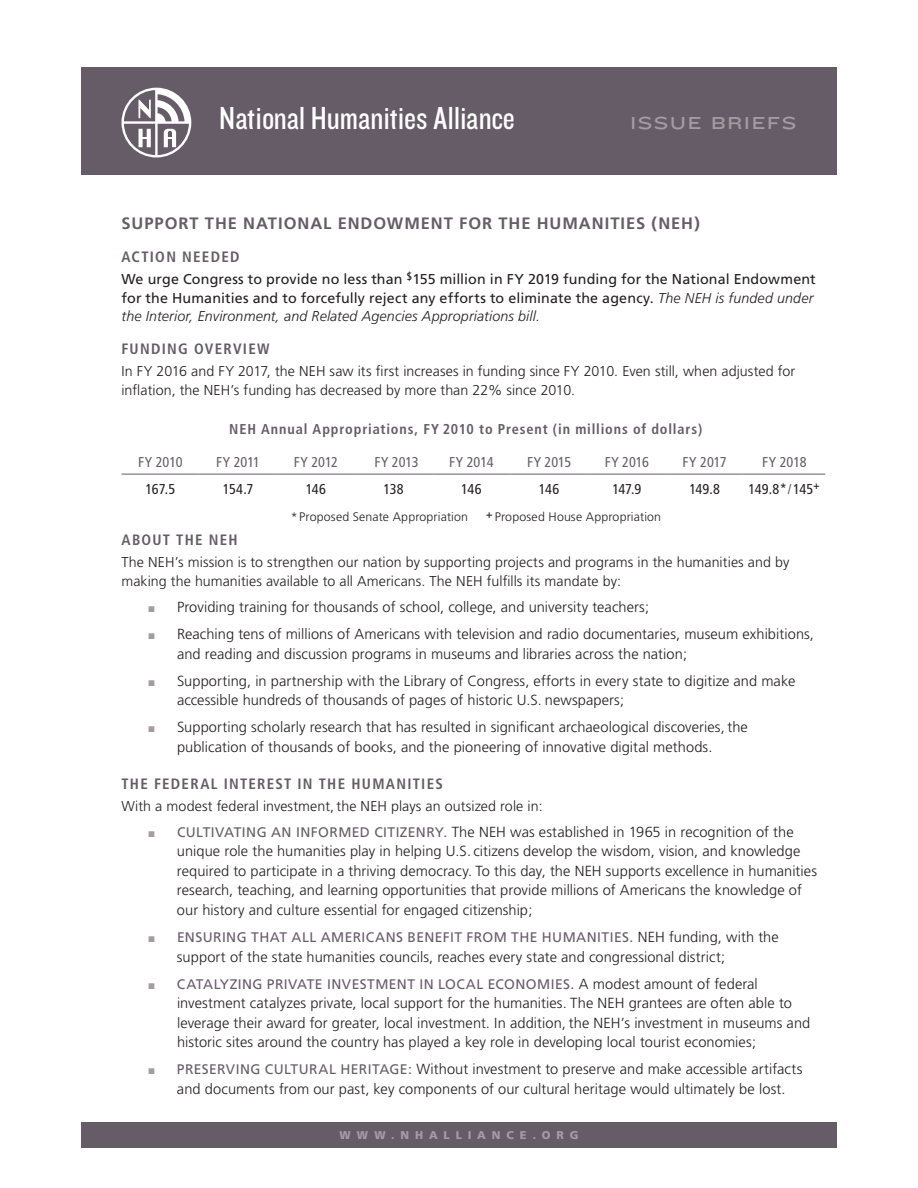
<style>
.page{position:relative;width:918px;height:1188px;background:#fff}
.page>*{position:absolute;margin:0;border:0;box-sizing:border-box;transform-origin:0 0}
.t1{font:33.15px "Knockout HTF29 Junior Liteweight";letter-spacing:.005em;color:#fff}
.t2{font:18px "Knockout HTF34 Junior Sumo";letter-spacing:.095em;color:#a49ba3}
.t3{font:700 16.5px "Frutiger";letter-spacing:.055em;color:#665c68}
.t4{font:700 condensed 15px "Frutiger";letter-spacing:.085em;color:#665c68}
.t5{font:300 14.7px/19.5px "Frutiger";letter-spacing:.005em;color:#231f20}
.t6{font:300 14.25px/18.8px "Frutiger";letter-spacing:.005em;color:#231f20}
.t7{font:14.25px/18.8px "Frutiger";letter-spacing:.01em;color:#231f20}
.t8{font:700 condensed 14.25px "Frutiger";letter-spacing:.06em;color:#665c68}
.t9{font:condensed 14.25px "Frutiger";color:#665c68}
.t10{font:condensed 14.25px "Frutiger";letter-spacing:-.025em;color:#231f20}
.t11{font:13.8px "Frutiger";letter-spacing:.03em;color:#665c68}
.t12{font:300 12.3px "Frutiger";letter-spacing:.015em;color:#231f20}
.t13{font:900 11.25px "Frutiger";letter-spacing:.52em;color:#a49ba3}
.s1{font-weight:300;font-style:italic}
.s2{color:#665c68}
.s3{color:#a49ba3}
.s4{font-weight:400;font-size:13.8px;color:#665c68}
.s5{font-weight:300;font-size:14.7px;color:#231f20}
</style>
<div class="page">
<div style="left:81px;top:68px;width:756px;height:108px;background:#665c68"></div>
<div style="left:81px;top:1122px;width:756px;height:26px;background:#665c68"></div>
<svg style="left:122px;top:88px;width:69px;height:69px"></svg>
<hr style="left:122px;top:474px;width:77px;height:1px;background:#665c68">
<hr style="left:199px;top:474px;width:78px;height:1px;background:#665c68">
<hr style="left:277px;top:474px;width:78px;height:1px;background:#665c68">
<hr style="left:355px;top:474px;width:78px;height:1px;background:#665c68">
<hr style="left:433px;top:474px;width:77px;height:1px;background:#665c68">
<hr style="left:510px;top:474px;width:78px;height:1px;background:#665c68">
<hr style="left:588px;top:474px;width:78px;height:1px;background:#665c68">
<hr style="left:666px;top:474px;width:78px;height:1px;background:#665c68">
<hr style="left:744px;top:474px;width:81px;height:1px;background:#665c68">
<h1 class="t1" style="left:219px;top:101px;width:297px">National Humanities Alliance</h1>
<p class="t2" style="left:630px;top:113px;width:168px">ISSUE BRIEFS</p>
<p class="t3" style="left:122px;top:213px;width:580px">SUPPORT THE NATIONAL ENDOWMENT FOR THE HUMANITIES (NEH)</p>
<p class="t4" style="left:122px;top:248px;width:120px">ACTION NEEDED</p>
<p class="t7" style="left:122px;top:269px;width:696px">We urge Congress to provide no less than <sup>$</sup>155 million in FY 2019 funding for the National Endowment for the Humanities and to forcefully reject any efforts to eliminate the agency. <span class="s1">The NEH is funded under the Interior, Environment, and Related Agencies Appropriations bill.</span></p>
<p class="t4" style="left:122px;top:340px;width:150px">FUNDING OVERVIEW</p>
<p class="t6" style="left:122px;top:362px;width:675px">In FY 2016 and FY 2017, the NEH saw its first increases in funding since FY 2010. Even still, when adjusted for inflation, the NEH’s funding has decreased by more than 22% since 2010.</p>
<p class="t8" style="left:229px;top:421px;width:475px">NEH Annual Appropriations, FY 2010 to Present (in millions of dollars)</p>
<p class="t9" style="left:138px;top:454px;width:46px">FY 2010</p>
<p class="t9" style="left:216px;top:454px;width:46px">FY 2011</p>
<p class="t9" style="left:294px;top:454px;width:46px">FY 2012</p>
<p class="t9" style="left:374px;top:454px;width:46px">FY 2013</p>
<p class="t9" style="left:449px;top:454px;width:46px">FY 2014</p>
<p class="t9" style="left:527px;top:454px;width:46px">FY 2015</p>
<p class="t9" style="left:605px;top:454px;width:46px">FY 2016</p>
<p class="t9" style="left:683px;top:454px;width:46px">FY 2017</p>
<p class="t9" style="left:762px;top:454px;width:46px">FY 2018</p>
<p class="t10" style="left:146px;top:481px;width:31px">167.5</p>
<p class="t10" style="left:223px;top:481px;width:32px">154.7</p>
<p class="t10" style="left:306px;top:481px;width:22px">146</p>
<p class="t10" style="left:384px;top:481px;width:22px">138</p>
<p class="t10" style="left:461px;top:481px;width:22px">146</p>
<p class="t10" style="left:539px;top:481px;width:22px">146</p>
<p class="t10" style="left:612px;top:481px;width:31px">147.9</p>
<p class="t10" style="left:689px;top:481px;width:32px">149.8</p>
<p class="t10" style="left:749px;top:481px;width:66px">149.8*<span class="s2">/</span>145</p>
<p class="t12" style="left:291px;top:510px;width:179px">*Proposed Senate Appropriation</p>
<p class="t12" style="left:495px;top:510px;width:168px">Proposed House Appropriation</p>
<p class="t4" style="left:122px;top:531px;width:118px">ABOUT THE NEH</p>
<p class="t6" style="left:122px;top:553px;width:669px">The NEH’s mission is to strengthen our nation by supporting projects and programs in the humanities and by making the humanities available to all Americans. The NEH fulfills its mandate by:</p>
<p class="t5" style="left:148px;top:597px;width:502px"><span class="s3">■</span> Providing training for thousands of school, college, and university teachers;</p>
<p class="t5" style="left:177px;top:624px;width:638px;text-indent:-28px"><span class="s3">■</span> Reaching tens of millions of Americans with television and radio documentaries, museum exhibitions, and reading and discussion programs in museums and libraries across the nation;</p>
<p class="t5" style="left:177px;top:671px;width:620px;text-indent:-28px"><span class="s3">■</span> Supporting, in partnership with the Library of Congress, efforts in every state to digitize and make accessible hundreds of thousands of pages of historic U.S. newspapers;</p>
<p class="t5" style="left:148px;top:717px;width:601px;text-align:center"><span class="s3">■</span> Supporting scholarly research that has resulted in significant archaeological discoveries, the publication of thousands of books, and the pioneering of innovative digital methods.</p>
<p class="t4" style="left:122px;top:775px;width:323px">THE FEDERAL INTEREST IN THE HUMANITIES</p>
<p class="t6" style="left:122px;top:797px;width:423px">With a modest federal investment, the NEH plays an outsized role in:</p>
<p class="t5" style="left:177px;top:822px;width:642px;text-indent:-28px"><span class="s3">■</span> <span class="s4">CULTIVATING AN INFORMED CITIZENRY.</span> The NEH was established in 1965 in recognition of the unique role the humanities play in helping U.S. citizens develop the wisdom, vision, and knowledge required to participate in a thriving democracy. To this day, the NEH supports excellence in humanities research, teaching, and learning opportunities that provide millions of Americans the knowledge of our history and culture essential for engaged citizenship;</p>
<p class="t11" style="left:148px;top:929px;width:632px"><span class="s3">■</span> ENSURING THAT ALL AMERICANS BENEFIT FROM THE HUMANITIES. <span class="s5">NEH funding, with the</span></p>
<p class="t5" style="left:177px;top:947px;width:550px">support of the state humanities councils, reaches every state and congressional district;</p>
<p class="t11" style="left:148px;top:976px;width:611px"><span class="s3">■</span> CATALYZING PRIVATE INVESTMENT IN LOCAL ECONOMIES. <span class="s5">A modest amount of federal</span></p>
<p class="t5" style="left:177px;top:993px;width:635px">investment catalyzes private, local support for the humanities. The NEH grantees are often able to leverage their award for greater, local investment. In addition, the NEH’s investment in museums and historic sites around the country has played a key role in developing local tourist economies;</p>
<p class="t5" style="left:177px;top:1059px;width:627px;text-indent:-28px"><span class="s3">■</span> <span class="s4">PRESERVING CULTURAL HERITAGE:</span> Without investment to preserve and make accessible artifacts and documents from our past, key components of our cultural heritage would ultimately be lost.</p>
<p class="t13" style="left:340px;top:1128px;width:240px">WWW.NHALLIANCE.ORG</p>
</div>
